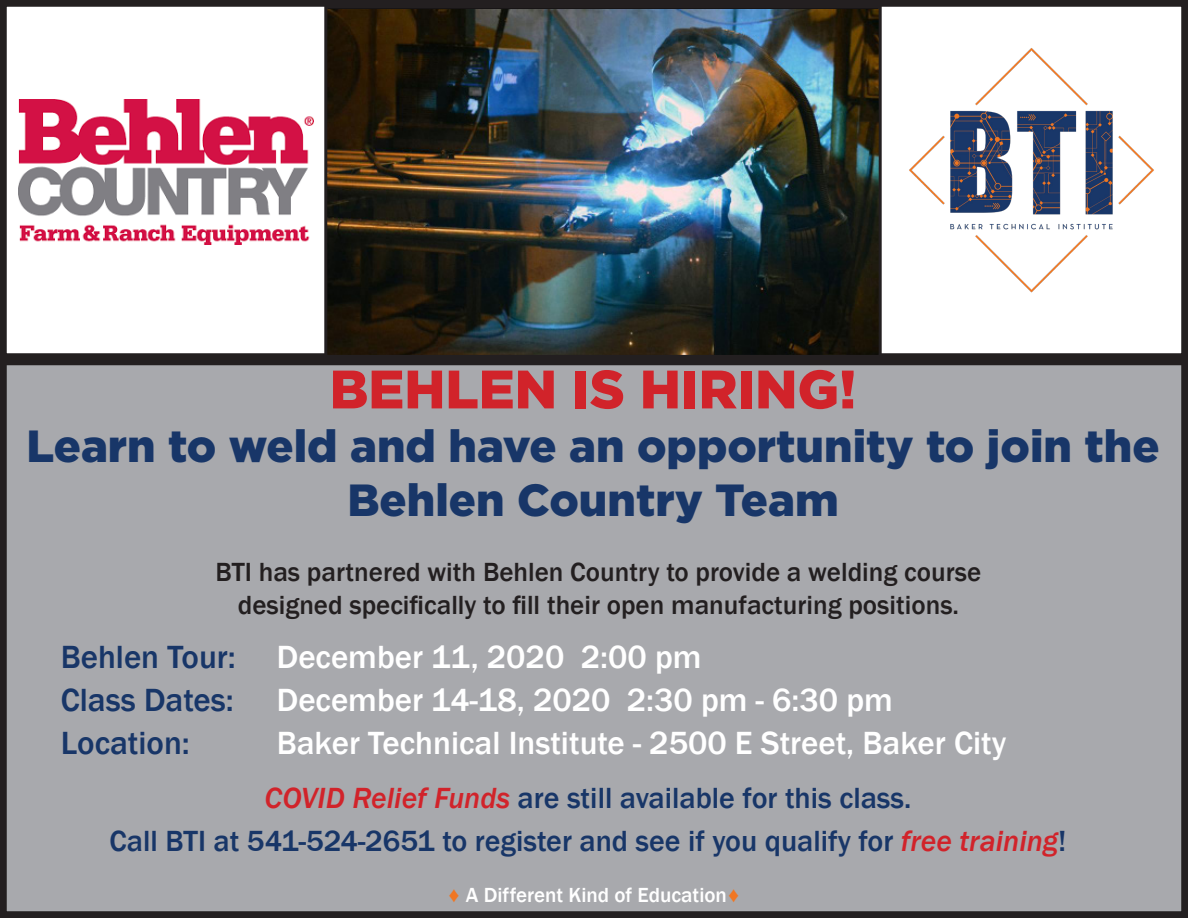
<style>
.page{position:relative;width:1188px;height:918px;background:#fff}
.page>*{position:absolute;margin:0;border:0;box-sizing:border-box;transform-origin:0 0}
.t1{font:900 54px "Gotham";color:#d1232a}
.t2{font:900 45px/54px "Gotham";color:#183668;text-align:center}
.t3{font:500 33px "Franklin Gothic";color:#fff}
.t4{font:500 33px/43.2px "Franklin Gothic";color:#183668}
.t5{font:500 30px/43.2px "Franklin Gothic";color:#183668;text-align:center}
.t6{font:500 27px/32.4px "Franklin Gothic";color:#231f20;text-align:center}
.t7{font:500 21px "Franklin Gothic";color:#fff}
.s1{color:#fff}
.s2{font-style:italic;color:#d1232a}
.s3{font-weight:800;color:#f07622}
</style>
<div class="page">
<div style="left:0;top:365px;width:1188px;height:553px;background:#a8a9ad"></div>
<svg style="left:0;top:0;width:1188px;height:365px"></svg>
<img style="left:882px;top:31px;width:306px;height:279px">
<img style="left:328px;top:10px;width:550px;height:344px">
<div style="left:324px;top:6px;width:558px;height:352px;border:3px solid #231f20"></div>
<img style="left:18px;top:99px;width:295px;height:146px">
<h1 class="t1" style="left:330px;top:358px;width:528px">BEHLEN IS HIRING!</h1>
<h2 class="t2" style="left:27px;top:418px;width:1135px">Learn to weld and have an opportunity to join the<br>Behlen Country Team</h2>
<p class="t6" style="left:215px;top:556px;width:768px">BTI has partnered with Behlen Country to provide a welding course designed specifically to fill their open manufacturing positions.</p>
<p class="t4" style="left:61px;top:636px;width:642px">Behlen Tour: <span class="s1">December 11, 2020 2:00 pm<br></span>Class Dates:</p>
<p class="t3" style="left:277px;top:680px;width:618px">December 14-18, 2020 2:30 pm - 6:30 pm</p>
<p class="t4" style="left:61px;top:722px;width:131px">Location:</p>
<p class="t3" style="left:277px;top:723px;width:731px">Baker Technical Institute - 2500 E Street, Baker City</p>
<p class="t5" style="left:110px;top:777px;width:958px"><span class="s2">COVID Relief Funds</span> are still available for this class.<br>Call BTI at 541-524-2651 to register and see if you qualify for <span class="s2">free training</span>!</p>
<p class="t7" style="left:447px;top:882px;width:295px"><span class="s3">♦</span> A Different Kind of Education<span class="s3">♦</span></p>
</div>
